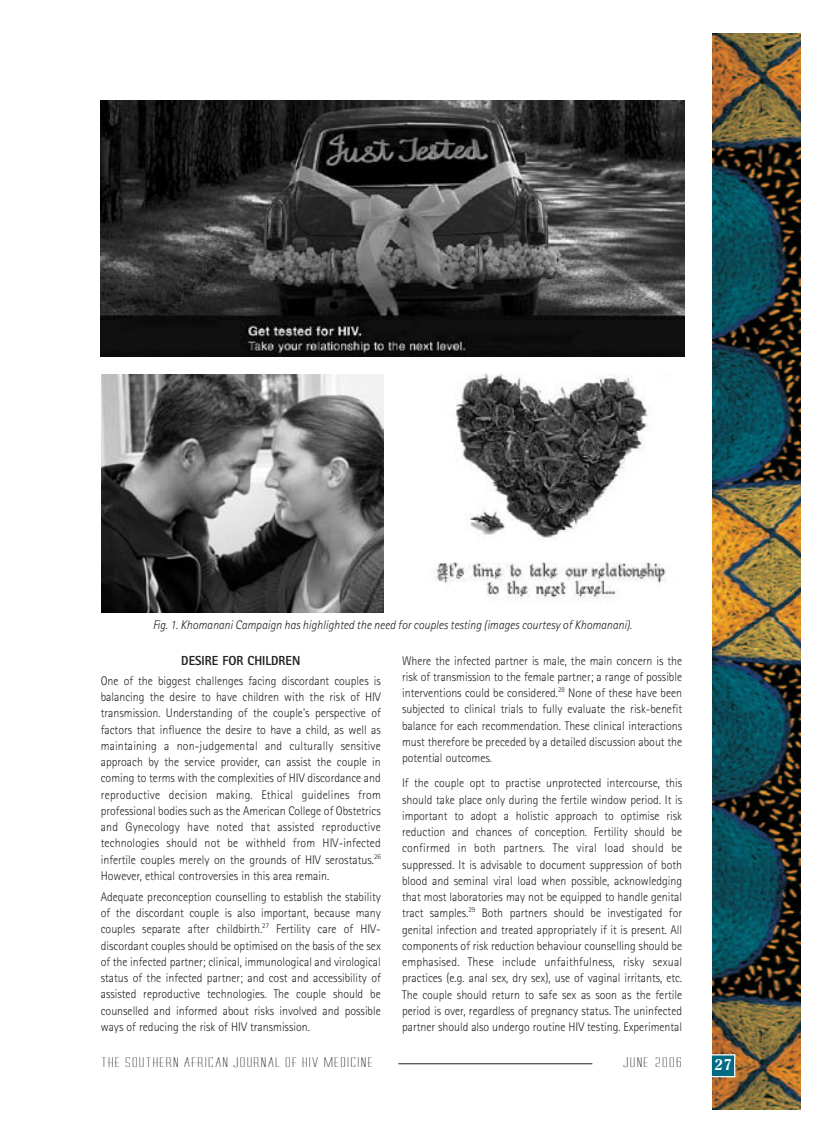
<style>
.page{position:relative;width:834px;height:1143px;background:#fff}
.page>*{position:absolute;margin:0;border:0;box-sizing:border-box;transform-origin:0 0}
.t1{font:700 15px "Emilia";color:#fff}
.t2{font:800 13.12px "Rotis Sans Serif";color:#231f20;scale:.95 1}
.t3{font:300 12.5px/16.2px "Rotis Sans Serif";color:#231f20;text-align:justify;scale:.95 1}
.t4{font:italic 300 12.5px "Rotis Sans Serif";color:#231f20;scale:.95 1}
.t5{font:12.5px "Sunset";letter-spacing:.035em;color:#231f20;scale:2 1}
</style>
<div class="page">
<img style="left:712px;top:34px;width:88px;height:1075px">
<div style="left:711px;top:1054px;width:23px;height:22px;background:#016b84"></div>
<div style="left:710px;top:1054px;width:25px;height:23px;border:1px solid #fff"></div>
<hr style="left:398px;top:1063px;width:194px;height:1px;background:#231f20">
<img style="left:101px;top:374px;width:282px;height:238px">
<img style="left:100px;top:101px;width:585px;height:256px">
<img style="left:435px;top:374px;width:231px;height:228px">
<p class="t4" style="left:153px;top:620px;width:506px">Fig. 1. Khomanani Campaign has highlighted the need for couples testing (images courtesy of Khomanani).</p>
<p class="t2" style="left:181px;top:656px;width:127px">DESIRE FOR CHILDREN</p>
<p class="t3" style="left:101px;top:673px;width:296px">One of the biggest challenges facing discordant couples is balancing the desire to have children with the risk of HIV transmission. Understanding of the couple's perspective of factors that influence the desire to have a child, as well as maintaining a non-judgemental and culturally sensitive approach by the service provider, can assist the couple in coming to terms with the complexities of HIV discordance and reproductive decision making. Ethical guidelines from professional bodies such as the American College of Obstetrics and Gynecology have noted that assisted reproductive technologies should not be withheld from HIV-infected infertile couples merely on the grounds of HIV serostatus.<sup>26<br></sup>However, ethical controversies in this area remain.</p>
<p class="t3" style="left:101px;top:889px;width:296px">Adequate preconception counselling to establish the stability of the discordant couple is also important, because many couples separate after childbirth.<sup>27</sup> Fertility care of HIV&shy;discordant couples should be optimised on the basis of the sex of the infected partner; clinical, immunological and virological status of the infected partner; and cost and accessibility of assisted reproductive technologies. The couple should be counselled and informed about risks involved and possible ways of reducing the risk of HIV transmission.</p>
<p class="t3" style="left:402px;top:653px;width:296px">Where the infected partner is male, the main concern is the risk of transmission to the female partner; a range of possible interventions could be considered.<sup>28</sup> None of these have been subjected to clinical trials to fully evaluate the risk-benefit balance for each recommendation. These clinical interactions must therefore be preceded by a detailed discussion about the potential outcomes.</p>
<p class="t3" style="left:402px;top:776px;width:296px">If the couple opt to practise unprotected intercourse, this should take place only during the fertile window period. It is important to adopt a holistic approach to optimise risk reduction and chances of conception. Fertility should be confirmed in both partners. The viral load should be suppressed. It is advisable to document suppression of both blood and seminal viral load when possible, acknowledging that most laboratories may not be equipped to handle genital tract samples.<sup>29</sup> Both partners should be investigated for genital infection and treated appropriately if it is present. All components of risk reduction behaviour counselling should be emphasised. These include unfaithfulness, risky sexual practices (e.g. anal sex, dry sex), use of vaginal irritants, etc.<br>The couple should return to safe sex as soon as the fertile period is over, regardless of pregnancy status. The uninfected partner should also undergo routine HIV testing. Experimental</p>
<p class="t5" style="left:101px;top:1055px;width:137px">THE SOUTHERN AFRICAN JOURNAL OF HIV MEDICINE</p>
<p class="t5" style="left:623px;top:1055px;width:31px">JUNE 2006</p>
<p class="t1" style="left:714px;top:1058px;width:19px">27</p>
</div>
